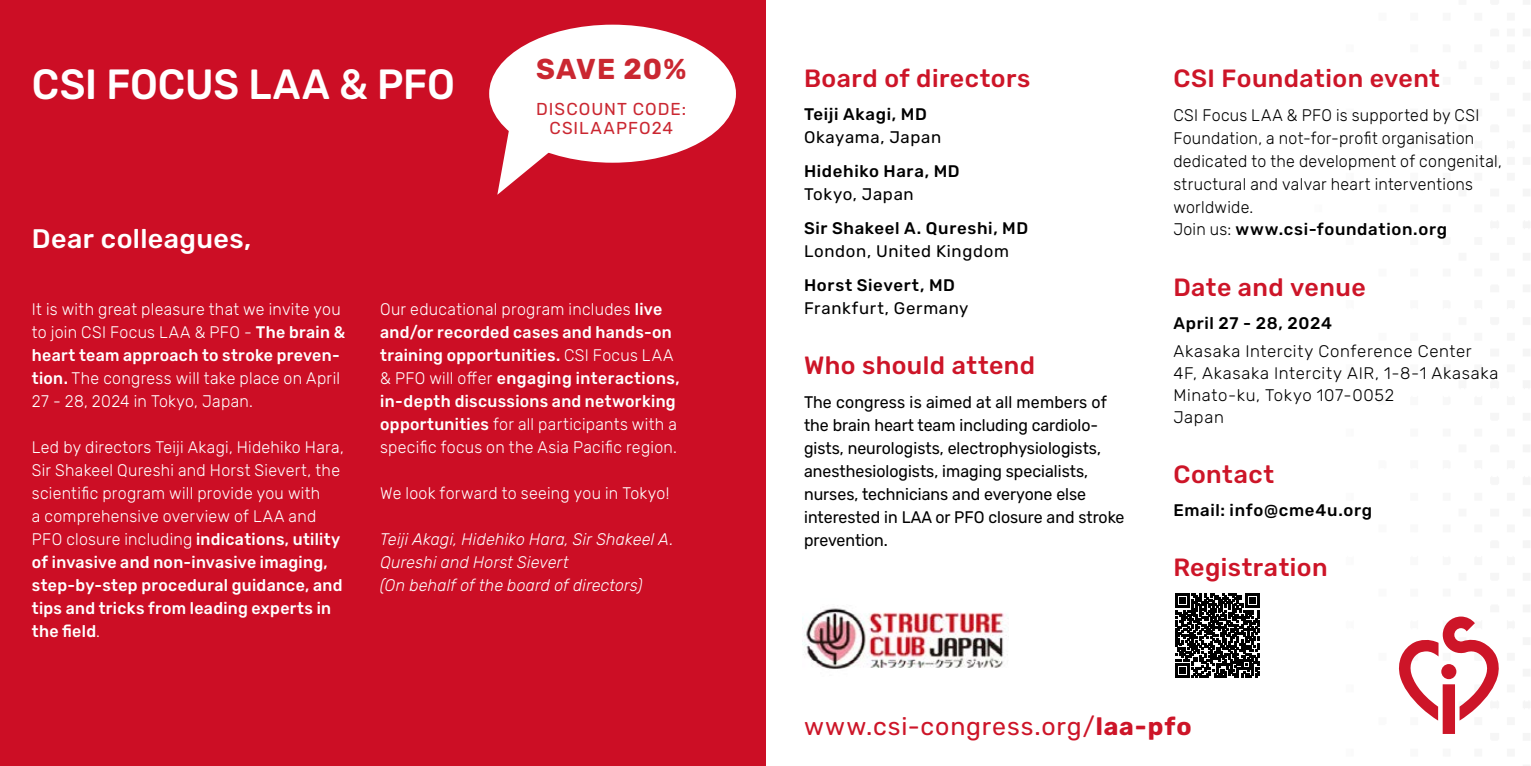
<style>
.page{position:relative;width:1531px;height:766px;background:#fff}
.page>*{position:absolute;margin:0;border:0;box-sizing:border-box;transform-origin:0 0}
.t1{font:500 42.07px "Rubik";letter-spacing:-.005em;color:#fff;scale:.95 1}
.t2{font:700 28.8px "Rubik";letter-spacing:.035em;color:#ca2731}
.t3{font:500 26.78px "Rubik";letter-spacing:.015em;color:#fff}
.t4{font:500 24.97px "Rubik";letter-spacing:.02em;color:#cd1528}
.t5{font:24.97px "Rubik";letter-spacing:.035em;color:#cd1528}
.t6{font:17.32px/19.1px "Rubik";letter-spacing:.06em;color:#ca2731;text-align:center}
.t7{font:300 16.88px/22.9px "Rubik";letter-spacing:.02em;color:#fff;scale:.95 1}
.t8{font:500 16.88px/22.9px "Rubik";letter-spacing:.02em;color:#fff;scale:.95 1}
.t9{font:16.88px/22.9px "Rubik";color:#000;scale:.95 1}
.t10{font:300 16.88px/22.7px "Rubik";letter-spacing:.025em;color:#000;scale:.95 1}
.t11{font:500 16.88px "Rubik";letter-spacing:.04em;color:#000}
.t12{font:300 16.88px/22.1px "Rubik";letter-spacing:.025em;color:#000}
.t13{font:italic 300 16.88px/22.9px "Rubik";letter-spacing:.015em;color:#fff;scale:.95 1}
.t14{font:16.88px "Rubik";letter-spacing:.04em;color:#000}
.s1{font-weight:500}
.s2{font-weight:300}
.s3{font-weight:700}
</style>
<div class="page">
<div style="left:0;top:0;width:765px;height:765px;background:#cc0e25"></div>
<svg style="left:1399px;top:616px;width:100px;height:117px"></svg>
<div style="left:489px;top:25px;width:247px;height:138px;background:#fff;border-radius:50%"></div>
<svg style="left:497px;top:126px;width:84px;height:69px"></svg>
<img style="left:802px;top:608px;width:206px;height:61px">
<svg style="left:1175px;top:593px;width:84px;height:84px"></svg>
<h1 class="t1" style="left:32px;top:61px;width:447px">CSI FOCUS LAA &amp; PFO</h1>
<h3 class="t3" style="left:32px;top:224px;width:221px">Dear colleagues,</h3>
<h2 class="t2" style="left:536px;top:53px;width:152px">SAVE 20%</h2>
<p class="t6" style="left:536px;top:99px;width:151px">DISCOUNT CODE:<br>CSILAAPFO24</p>
<p class="t7" style="left:32px;top:298px;width:331px">It is with great pleasure that we invite you to join CSI Focus LAA &amp; PFO - <span class="s1">The brain &amp; heart team approach to stroke preven&shy;tion.</span> The congress will take place on April 27 - 28, 2024 in Tokyo, Japan.</p>
<p class="t7" style="left:32px;top:436px;width:330px">Led by directors Teiji Akagi, Hidehiko Hara, Sir Shakeel Qureshi and Horst Sievert, the scientific program will provide you with<br>a comprehensive overview of LAA and PFO closure including <span class="s1">indications, utility of invasive and non-invasive imaging, step-by-step procedural guidance, and tips and tricks from leading experts in the field</span>.</p>
<p class="t8" style="left:380px;top:298px;width:317px"><span class="s2">Our educational program includes</span> live and/or recorded cases and hands-on training opportunities. <span class="s2">CSI Focus LAA &amp; PFO will offer</span> engaging interactions, in-depth discussions and networking opportunities <span class="s2">for all participants with a specific focus on the Asia Pacific region.</span></p>
<p class="t7" style="left:380px;top:482px;width:306px">We look forward to seeing you in Tokyo!</p>
<p class="t13" style="left:380px;top:528px;width:310px">Teiji Akagi, Hidehiko Hara, Sir Shakeel A.<br>Qureshi and Horst Sievert<br>(On behalf of the board of directors)</p>
<h3 class="t4" style="left:804px;top:64px;width:228px">Board of directors</h3>
<p class="t11" style="left:804px;top:105px;width:124px">Teiji Akagi, MD</p>
<p class="t14" style="left:804px;top:128px;width:139px">Okayama, Japan</p>
<p class="t11" style="left:804px;top:162px;width:157px">Hidehiko Hara, MD</p>
<p class="t14" style="left:804px;top:185px;width:111px">Tokyo, Japan</p>
<p class="t11" style="left:804px;top:219px;width:226px">Sir Shakeel A. Qureshi, MD</p>
<p class="t14" style="left:804px;top:242px;width:206px">London, United Kingdom</p>
<p class="t11" style="left:804px;top:276px;width:152px">Horst Sievert, MD</p>
<p class="t14" style="left:804px;top:299px;width:166px">Frankfurt, Germany</p>
<h3 class="t4" style="left:804px;top:351px;width:233px">Who should attend</h3>
<p class="t9" style="left:804px;top:391px;width:339px">The congress is aimed at all members of the brain heart team including cardiolo&shy;gists, neurologists, electrophysiologists, anesthesiologists, imaging specialists, nurses, technicians and everyone else interested in LAA or PFO closure and stroke prevention.</p>
<h3 class="t4" style="left:1173px;top:65px;width:268px">CSI Foundation event</h3>
<p class="t10" style="left:1173px;top:104px;width:347px">CSI Focus LAA &amp; PFO is supported by CSI Foundation, a not-for-profit organisation dedicated to the development of congenital, structural and valvar heart interventions worldwide.<br>Join us: <span class="s1">www.csi-foundation.org</span></p>
<h3 class="t4" style="left:1173px;top:273px;width:194px">Date and venue</h3>
<p class="t11" style="left:1173px;top:314px;width:160px">April 27 - 28, 2024</p>
<p class="t12" style="left:1173px;top:340px;width:327px">Akasaka Intercity Conference Center<br>4F, Akasaka Intercity AIR, 1-8-1 Akasaka<br>Minato-ku, Tokyo 107-0052<br>Japan</p>
<h3 class="t4" style="left:1173px;top:460px;width:102px">Contact</h3>
<p class="t11" style="left:1173px;top:500px;width:200px">Email: info@cme4u.org</p>
<h3 class="t4" style="left:1173px;top:553px;width:156px">Registration</h3>
<h3 class="t5" style="left:804px;top:711px;width:389px">www.csi-congress.org/<span class="s3">laa-pfo</span></h3>
</div>
